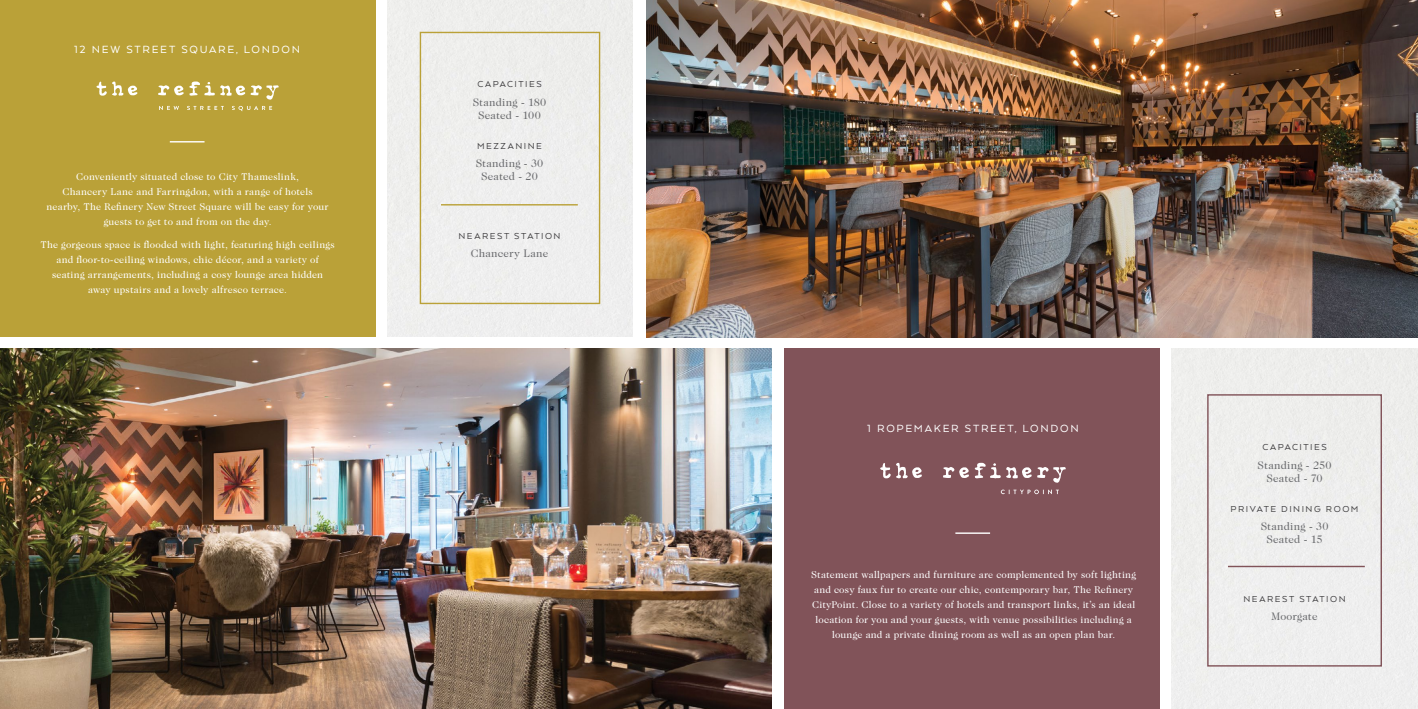
<style>
.page{position:relative;width:1418px;height:709px;background:#fff}
.page>*{position:absolute;margin:0;border:0;box-sizing:border-box;transform-origin:0 0}
.t1{font:12px "Arquitecta";letter-spacing:.14em;color:#fff}
.t2{font:11px/13px "Caslon 224 Std";letter-spacing:.02em;color:#696a6d;text-align:center}
.t3{font:10px/15px "Caslon 224 Std";letter-spacing:.02em;color:#fff;text-align:center}
.t4{font:10px "Arquitecta";letter-spacing:.15em;color:#414042}
.t5{font:10px "Arquitecta";letter-spacing:.155em;color:#414042}
</style>
<div class="page">
<img style="left:0;top:349px;width:771px;height:360px">
<div style="left:1171px;top:348px;width:246px;height:361px;background:#eeeeed"></div>
<div style="left:785px;top:348px;width:374px;height:361px;background:#815359"></div>
<div style="left:1207px;top:394px;width:174px;height:272px;border:1px solid #815359"></div>
<hr style="left:1227px;top:566px;width:137px;height:1px;background:#815359">
<hr style="left:955px;top:532px;width:35px;height:2px;background:#fff">
<svg style="left:880px;top:463px;width:185px;height:31px"></svg>
<div style="left:387px;top:0;width:246px;height:336px;background:#eeeeed"></div>
<div style="left:0;top:0;width:375px;height:336px;background:#baa138"></div>
<hr style="left:170px;top:141px;width:34px;height:1px;background:#fff">
<div style="left:420px;top:32px;width:180px;height:272px;border:1px solid #baa138"></div>
<hr style="left:441px;top:204px;width:137px;height:1px;background:#baa138">
<svg style="left:96px;top:81px;width:183px;height:30px"></svg>
<img style="left:646px;top:0;width:771px;height:337px">
<p class="t1" style="left:74px;top:42px;width:227px">12 NEW STREET SQUARE, LONDON</p>
<p class="t3" style="left:47px;top:169px;width:283px">Conveniently situated close to City Thameslink,<br>Chancery Lane and Farringdon, with a range of hotels nearby, The Refinery New Street Square will be easy for your guests to get to and from on the day.</p>
<p class="t3" style="left:41px;top:237px;width:295px">The gorgeous space is flooded with light, featuring high ceilings and floor-to-ceiling windows, chic décor, and a variety of seating arrangements, including a cosy lounge area hidden away upstairs and a lovely alfresco terrace.</p>
<p class="t4" style="left:477px;top:78px;width:66px">CAPACITIES</p>
<p class="t2" style="left:472px;top:95px;width:75px">Standing - 180<br>Seated - 100</p>
<p class="t4" style="left:477px;top:139px;width:66px">MEZZANINE</p>
<p class="t2" style="left:475px;top:157px;width:69px">Standing - 30<br>Seated - 20</p>
<p class="t5" style="left:458px;top:229px;width:104px">NEAREST STATION</p>
<p class="t2" style="left:471px;top:247px;width:79px">Chancery Lane</p>
<p class="t1" style="left:867px;top:421px;width:213px">1 ROPEMAKER STREET, LONDON</p>
<p class="t3" style="left:811px;top:567px;width:326px">Statement wallpapers and furniture are complemented by soft lighting and cosy faux fur to create our chic, contemporary bar, The Refinery CityPoint. Close to a variety of hotels and transport links, it’s an ideal location for you and your guests, with venue possibilities including a lounge and a private dining room as well as an open plan bar.</p>
<p class="t4" style="left:1262px;top:440px;width:66px">CAPACITIES</p>
<p class="t2" style="left:1257px;top:458px;width:75px">Standing - 250<br>Seated - 70</p>
<p class="t4" style="left:1230px;top:502px;width:129px">PRIVATE DINING ROOM</p>
<p class="t2" style="left:1260px;top:520px;width:69px">Standing - 30<br>Seated - 15</p>
<p class="t5" style="left:1243px;top:592px;width:104px">NEAREST STATION</p>
<p class="t2" style="left:1271px;top:610px;width:47px">Moorgate</p>
</div>
